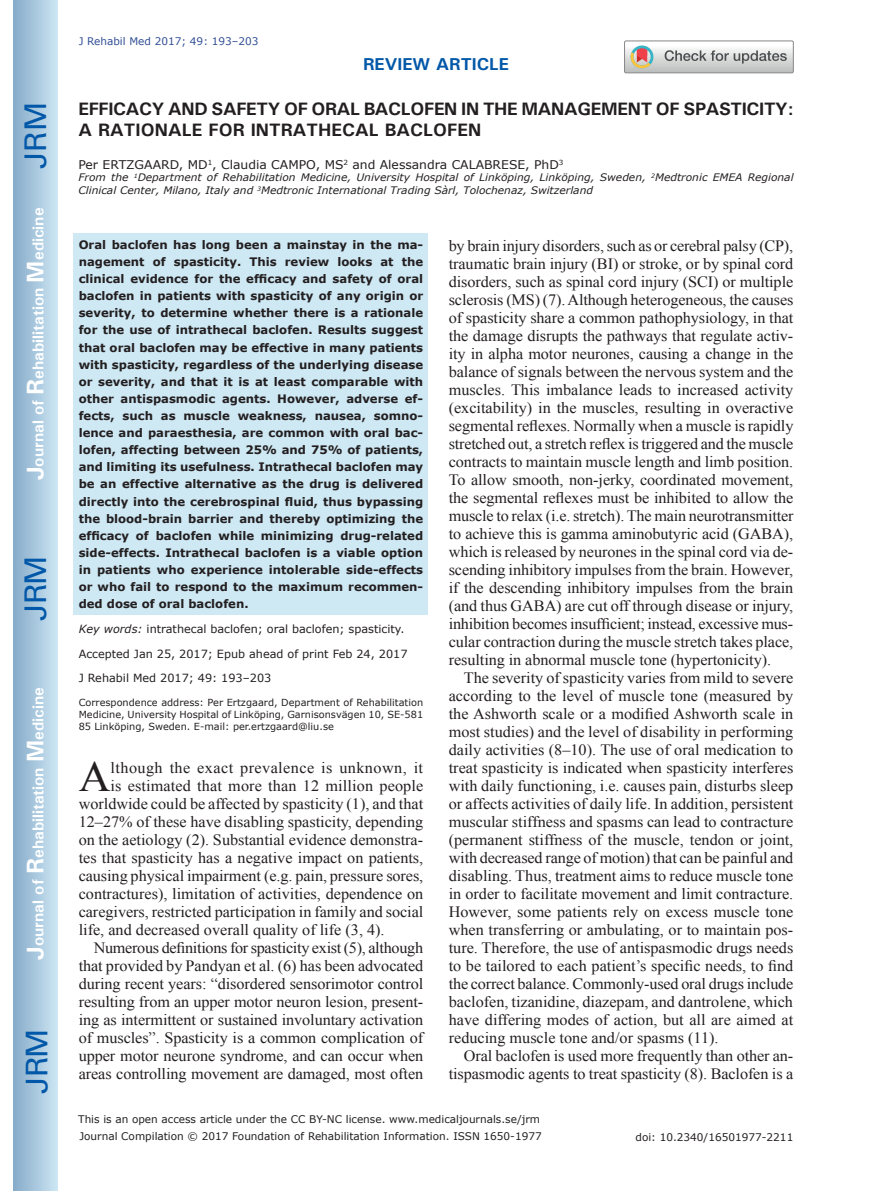
<style>
.page{position:relative;width:872px;height:1191px;background:#fff}
.page>*{position:absolute;margin:0;border:0;box-sizing:border-box;transform-origin:0 0}
.t1{font:42.9px "Times New Roman";color:#231f20}
.t2{font:30px "Univers";letter-spacing:-.03em;color:#0157a8}
.t3{font:700 18px/21.6px "Univers";letter-spacing:-.02em;color:#231f20}
.t4{font:700 17.25px "Univers";color:#0157a8}
.t5{font:15.75px/18px "Times New Roman";letter-spacing:-.005em;color:#231f20;text-align:justify}
.t6{font:700 15.75px "Univers";color:#fff}
.t7{font:15.75px "Times New Roman";letter-spacing:.025em;color:#231f20}
.t8{font:12px "Verdana";color:#231f20}
.t9{font:700 11.7px/17.1px "Verdana";color:#231f20;text-align:justify}
.t10{font:11.25px/24px "Verdana";color:#231f20}
.t11{font:10.5px "Verdana";color:#231f20}
.t12{font:10.5px "Verdana";color:#324f95}
.t13{font:italic 10.35px/12.8px "Verdana";color:#231f20}
.t14{font:9.75px/11.7px "Verdana";color:#231f20;text-align:justify}
.s1{font-size:24px}
.s2{font-style:italic}
</style>
<div class="page">
<div style="left:14px;top:0;width:43px;height:1191px;background:linear-gradient(to right,#88acca,#cbe5f2)"></div>
<div style="left:74px;top:233px;width:354px;height:382px;background:#cee8f4"></div>
<svg style="left:624px;top:41px;width:169px;height:32px"></svg>
<h2 class="t2" style="left:18px;top:169px;width:68px;rotate:-90deg">JRM</h2>
<p class="t6" style="left:28px;top:480px;width:274px;rotate:-90deg"><span class="s1">J</span>ournal of <span class="s1">R</span>ehabilitation <span class="s1">M</span>edicine</p>
<h2 class="t2" style="left:18px;top:620px;width:67px;rotate:-90deg">JRM</h2>
<p class="t6" style="left:28px;top:959px;width:274px;rotate:-90deg"><span class="s1">J</span>ournal of <span class="s1">R</span>ehabilitation <span class="s1">M</span>edicine</p>
<h2 class="t2" style="left:19px;top:1093px;width:67px;rotate:-90deg">JRM</h2>
<p class="t12" style="left:79px;top:34px;width:181px">J Rehabil Med 2017; 49: 193–203</p>
<p class="t4" style="left:363px;top:53px;width:147px">REVIEW ARTICLE</p>
<p class="t3" style="left:78px;top:97px;width:717px">EFFICACY AND SAFETY OF ORAL BACLOFEN IN THE MANAGEMENT OF SPASTICITY:<br>A RATIONALE FOR INTRATHECAL BACLOFEN</p>
<p class="t8" style="left:78px;top:156px;width:486px">Per ERTZGAARD, MD<sup>1</sup>, Claudia CAMPO, MS<sup>2</sup> and Alessandra CALABRESE, PhD<sup>3</sup></p>
<p class="t13" style="left:78px;top:171px;width:716px">From the <sup>1</sup>Department of Rehabilitation Medicine, University Hospital of Linköping, Linköping, Sweden, <sup>2</sup>Medtronic EMEA Regional<br>Clinical Center, Milano, Italy and <sup>3</sup>Medtronic International Trading Sàrl, Tolochenaz, Switzerland</p>
<p class="t9" style="left:79px;top:236px;width:346px">Oral baclofen has long been a mainstay in the ma&shy;nagement of spasticity. This review looks at the clinical evidence for the efficacy and safety of oral baclofen in patients with spasticity of any origin or severity, to determine whether there is a rationale for the use of intrathecal baclofen. Results suggest that oral baclofen may be effective in many patients with spasticity, regardless of the underlying disease or severity, and that it is at least comparable with other antispasmodic agents. However, adverse ef&shy;fects, such as muscle weakness, nausea, somno&shy;lence and paraesthesia, are common with oral bac&shy;lofen, affecting between 25% and 75% of patients, and limiting its usefulness. Intrathecal baclofen may be an effective alternative as the drug is delivered directly into the cerebrospinal fluid, thus bypassing the blood-brain barrier and thereby optimizing the efficacy of baclofen while minimizing drug-related side-effects. Intrathecal baclofen is a viable option in patients who experience intolerable side-effects or who fail to respond to the maximum recommen&shy;ded dose of oral baclofen.</p>
<p class="t10" style="left:79px;top:616px;width:327px"><span class="s2">Key words:</span> intrathecal baclofen; oral baclofen; spasticity.</p>
<p class="t10" style="left:79px;top:642px;width:330px">Accepted Jan 25, 2017; Epub ahead of print Feb 24, 2017<br>J Rehabil Med 2017; 49: 193–203</p>
<p class="t14" style="left:79px;top:696px;width:346px">Correspondence address: Per Ertzgaard, Department of Rehabilitation Medicine, University Hospital of Linköping, Garnisonsvägen 10, SE-581<br>85 Linköping, Sweden. E-mail: per.ertzgaard@liu.se</p>
<h1 class="t1" style="left:79px;top:748px;width:33px">A</h1>
<p class="t7" style="left:111px;top:757px;width:314px">lthough the exact prevalence is unknown, it</p>
<p class="t5" style="left:111px;top:776px;width:314px">is estimated that more than 12 million people</p>
<p class="t5" style="left:79px;top:794px;width:346px">worldwide could be affected by spasticity (1), and that</p>
<p class="t5" style="left:79px;top:812px;width:346px">12–27% of these have disabling spasticity, depending</p>
<p class="t5" style="left:79px;top:830px;width:346px">on the aetiology (2). Substantial evidence demonstra-</p>
<p class="t5" style="left:79px;top:848px;width:346px">tes that spasticity has a negative impact on patients,</p>
<p class="t5" style="left:79px;top:866px;width:346px">causing physical impairment (e.g. pain, pressure sores,</p>
<p class="t5" style="left:79px;top:884px;width:346px">contractures), limitation of activities, dependence on</p>
<p class="t5" style="left:79px;top:902px;width:346px">caregivers, restricted participation in family and social</p>
<p class="t5" style="left:79px;top:920px;width:307px">life, and decreased overall quality of life (3, 4).</p>
<p class="t5" style="left:94px;top:938px;width:331px">Numerous definitions for spasticity exist (5), although</p>
<p class="t5" style="left:79px;top:956px;width:346px">that provided by Pandyan et al. (6) has been advocated</p>
<p class="t5" style="left:79px;top:974px;width:346px">during recent years: “disordered sensorimotor control</p>
<p class="t5" style="left:79px;top:992px;width:346px">resulting from an upper motor neuron lesion, present-</p>
<p class="t5" style="left:79px;top:1010px;width:346px">ing as intermittent or sustained involuntary activation</p>
<p class="t5" style="left:79px;top:1028px;width:346px">of muscles”. Spasticity is a common complication of</p>
<p class="t5" style="left:79px;top:1046px;width:346px">upper motor neurone syndrome, and can occur when</p>
<p class="t5" style="left:79px;top:1064px;width:346px">areas controlling movement are damaged, most often</p>
<p class="t5" style="left:449px;top:236px;width:346px">by brain injury disorders, such as or cerebral palsy (CP), traumatic brain injury (BI) or stroke, or by spinal cord disorders, such as spinal cord injury (SCI) or multiple sclerosis (MS) (7). Although heterogeneous, the causes of spasticity share a common pathophysiology, in that the damage disrupts the pathways that regulate activ&shy;ity in alpha motor neurones, causing a change in the balance of signals between the nervous system and the muscles. This imbalance leads to increased activity (excitability) in the muscles, resulting in overactive segmental reflexes. Normally when a muscle is rapidly stretched out, a stretch reflex is triggered and the muscle contracts to maintain muscle length and limb position.<br>To allow smooth, non-jerky, coordinated movement, the segmental reflexes must be inhibited to allow the muscle to relax (i.e. stretch). The main neurotransmitter to achieve this is gamma aminobutyric acid (GABA), which is released by neurones in the spinal cord via de&shy;scending inhibitory impulses from the brain. However, if the descending inhibitory impulses from the brain (and thus GABA) are cut off through disease or injury, inhibition becomes insufficient; instead, excessive mus&shy;cular contraction during the muscle stretch takes place, resulting in abnormal muscle tone (hypertonicity).</p>
<p class="t5" style="left:449px;top:668px;width:346px;text-indent:15px">The severity of spasticity varies from mild to severe according to the level of muscle tone (measured by the Ashworth scale or a modified Ashworth scale in most studies) and the level of disability in performing daily activities (8–10). The use of oral medication to treat spasticity is indicated when spasticity interferes with daily functioning, i.e. causes pain, disturbs sleep or affects activities of daily life. In addition, persistent muscular stiffness and spasms can lead to contracture (permanent stiffness of the muscle, tendon or joint, with decreased range of motion) that can be painful and disabling. Thus, treatment aims to reduce muscle tone in order to facilitate movement and limit contracture.<br>However, some patients rely on excess muscle tone when transferring or ambulating, or to maintain pos&shy;ture. Therefore, the use of antispasmodic drugs needs to be tailored to each patient’s specific needs, to find the correct balance. Commonly-used oral drugs include baclofen, tizanidine, diazepam, and dantrolene, which have differing modes of action, but all are aimed at reducing muscle tone and/or spasms (11).</p>
<p class="t5" style="left:449px;top:1046px;width:346px;text-align:right">Oral baclofen is used more frequently than other an&shy;tispasmodic agents to treat spasticity (8). Baclofen is a</p>
<p class="t11" style="left:78px;top:1112px;width:463px">This is an open access article under the CC BY-NC license. www.medicaljournals.se/jrm</p>
<p class="t11" style="left:79px;top:1128px;width:464px">Journal Compilation © 2017 Foundation of Rehabilitation Information. ISSN 1650-1977</p>
<p class="t11" style="left:635px;top:1130px;width:159px">doi: 10.2340/16501977-2211</p>
</div>
